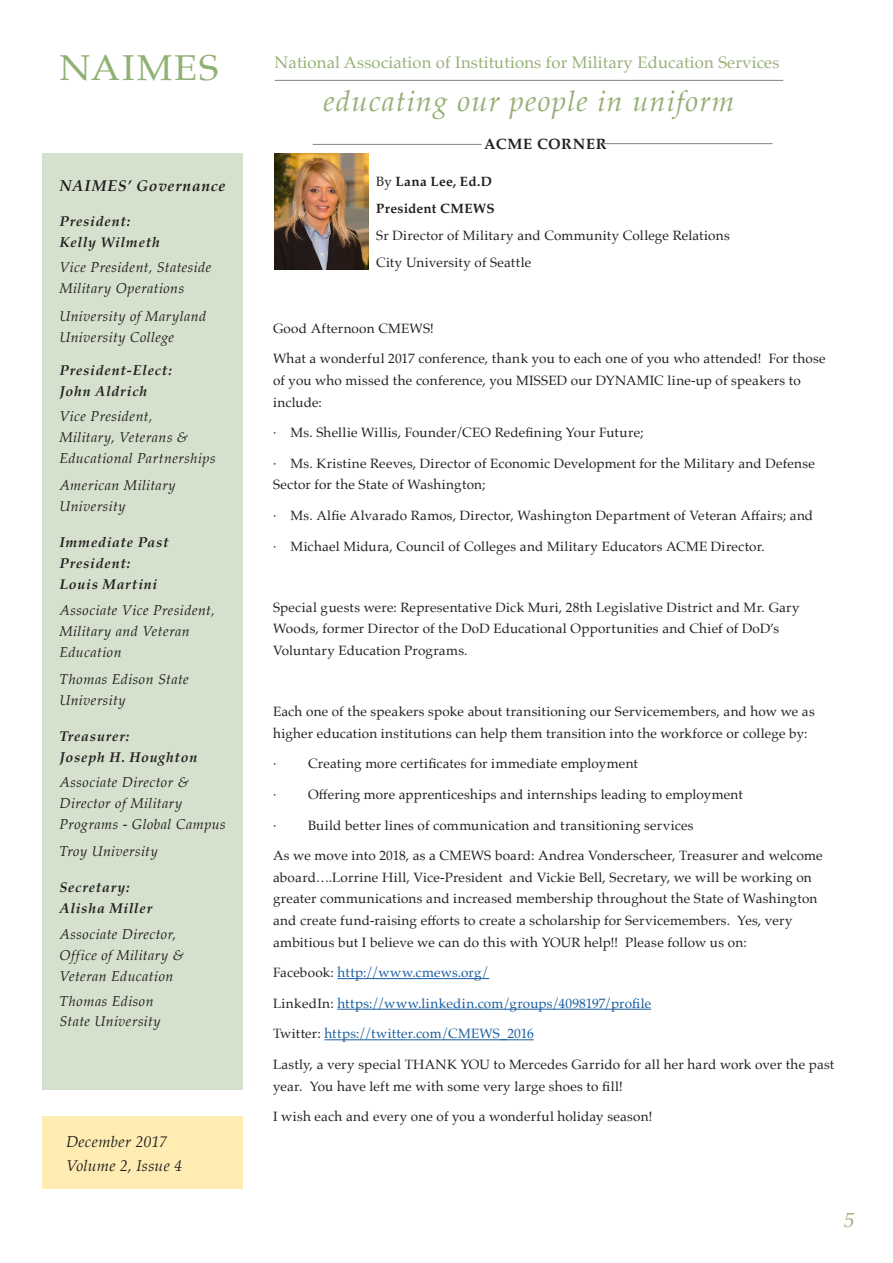
<style>
.page{position:relative;width:893px;height:1263px;background:#fff}
.page>*{position:absolute;margin:0;border:0;box-sizing:border-box;transform-origin:0 0}
.t1{font:36px "Palatino";letter-spacing:.045em;color:#90b074;scale:1.05 1}
.t2{font:italic 29.1px "Palatino";letter-spacing:.04em;color:#97af76}
.t3{font:italic 21px "Palatino";color:#97af76}
.t4{font:16.65px "Palatino";letter-spacing:.01em;color:#97af76}
.t5{font:italic 15.75px/24px "Palatino";letter-spacing:.015em;color:#231f20}
.t6{font:italic 700 15.75px "Palatino";letter-spacing:.04em;color:#231f20}
.t7{font:700 15px "Palatino";letter-spacing:.045em;color:#231f20}
.t8{font:italic 14.25px/21px "Palatino";letter-spacing:.03em;color:#231f20}
.t9{font:italic 700 14.25px/21px "Palatino";letter-spacing:.055em;color:#231f20}
.t10{font:13.5px/21.6px "Palatino";letter-spacing:.015em;color:#231f20}
.t11{font:13.5px "Palatino";letter-spacing:.015em;color:#175d9e}
.t12{font:700 13.5px "Palatino";letter-spacing:.025em;color:#231f20}
.s1{font-weight:400}
.s2{color:#231f20}
</style>
<div class="page">
<div style="left:43px;top:1116px;width:200px;height:72px;background:#feecb2"></div>
<hr style="left:275px;top:80px;width:508px;height:1px;background:#808285">
<div style="left:42px;top:153px;width:200px;height:936px;background:#d5e1cc"></div>
<hr style="left:338px;top:978px;width:151px;height:1px;background:#175d9e">
<hr style="left:337px;top:1009px;width:314px;height:1px;background:#175d9e">
<hr style="left:324px;top:1039px;width:210px;height:1px;background:#175d9e">
<hr style="left:604px;top:143px;width:168px;height:1px;background:#808285">
<hr style="left:313px;top:144px;width:169px;height:1px;background:#808285">
<img style="left:275px;top:153px;width:93px;height:117px">
<h1 class="t1" style="left:59px;top:38px;width:153px">NAIMES</h1>
<p class="t4" style="left:275px;top:48px;width:506px">National Association of Institutions for Military Education Services</p>
<h2 class="t2" style="left:323px;top:76px;width:412px">educating our people in uniform</h2>
<p class="t6" style="left:59px;top:173px;width:168px">NAIMES’ Governance</p>
<p class="t9" style="left:59px;top:211px;width:102px">President:<br>Kelly Wilmeth</p>
<p class="t8" style="left:59px;top:257px;width:154px">Vice President, Stateside<br>Military Operations</p>
<p class="t8" style="left:59px;top:305px;width:148px">University of Maryland<br>University College</p>
<p class="t9" style="left:59px;top:359px;width:114px">President-Elect:<br>John Aldrich</p>
<p class="t8" style="left:59px;top:405px;width:158px">Vice President,<br>Military, Veterans &amp;<br>Educational Partnerships</p>
<p class="t8" style="left:59px;top:474px;width:118px">American Military<br>University</p>
<p class="t9" style="left:59px;top:532px;width:111px">Immediate Past<br>President:<br>Louis Martini</p>
<p class="t8" style="left:59px;top:599px;width:157px">Associate Vice President,<br>Military and Veteran<br>Education</p>
<p class="t8" style="left:59px;top:668px;width:131px">Thomas Edison State<br>University</p>
<p class="t9" style="left:59px;top:725px;width:139px">Treasurer:<br>Joseph H. Houghton</p>
<p class="t8" style="left:59px;top:771px;width:168px">Associate Director &amp;<br>Director of Military<br>Programs - Global Campus</p>
<p class="t8" style="left:59px;top:840px;width:100px">Troy University</p>
<p class="t9" style="left:59px;top:877px;width:94px">Secretary:<br>Alisha Miller</p>
<p class="t8" style="left:59px;top:923px;width:126px">Associate Director,<br>Office of Military &amp;<br>Veteran Education</p>
<p class="t8" style="left:59px;top:991px;width:103px;line-height:19.5px">Thomas Edison<br>State University</p>
<p class="t5" style="left:66px;top:1129px;width:118px">December 2017<br>Volume 2, Issue 4</p>
<p class="t7" style="left:484px;top:131px;width:124px">ACME CORNER</p>
<p class="t12" style="left:376px;top:170px;width:117px"><span class="s1">By</span> Lana Lee, Ed.D</p>
<p class="t12" style="left:376px;top:197px;width:120px">President CMEWS</p>
<p class="t10" style="left:376px;top:225px;width:355px">Sr Director of Military and Community College Relations</p>
<p class="t10" style="left:376px;top:252px;width:156px">City University of Seattle</p>
<p class="t10" style="left:273px;top:317px;width:162px">Good Afternoon CMEWS!</p>
<p class="t10" style="left:273px;top:348px;width:554px">What a wonderful 2017 conference, thank you to each one of you who attended! For those of you who missed the conference, you MISSED our DYNAMIC line-up of speakers to include:</p>
<p class="t10" style="left:273px;top:422px;width:372px">· Ms. Shellie Willis, Founder/CEO Redefining Your Future;</p>
<p class="t10" style="left:273px;top:452px;width:543px">· Ms. Kristine Reeves, Director of Economic Development for the Military and Defense<br>Sector for the State of Washington;</p>
<p class="t10" style="left:273px;top:504px;width:542px">· Ms. Alfie Alvarado Ramos, Director, Washington Department of Veteran Affairs; and</p>
<p class="t10" style="left:273px;top:535px;width:493px">· Michael Midura, Council of Colleges and Military Educators ACME Director.</p>
<p class="t10" style="left:273px;top:596px;width:528px">Special guests were: Representative Dick Muri, 28th Legislative District and Mr. Gary<br>Woods, former Director of the DoD Educational Opportunities and Chief of DoD’s<br>Voluntary Education Programs.</p>
<p class="t10" style="left:273px;top:701px;width:543px">Each one of the speakers spoke about transitioning our Servicemembers, and how we as higher education institutions can help them transition into the workforce or college by:</p>
<p class="t10" style="left:273px;top:753px;width:366px">· Creating more certificates for immediate employment</p>
<p class="t10" style="left:273px;top:783px;width:471px">· Offering more apprenticeships and internships leading to employment</p>
<p class="t10" style="left:273px;top:814px;width:422px">· Build better lines of communication and transitioning services</p>
<p class="t10" style="left:273px;top:845px;width:551px">As we move into 2018, as a CMEWS board: Andrea Vonderscheer, Treasurer and welcome aboard….Lorrine Hill, Vice-President and Vickie Bell, Secretary, we will be working on greater communications and increased membership throughout the State of Washington and create fund-raising efforts to create a scholarship for Servicemembers. Yes, very ambitious but I believe we can do this with YOUR help!! Please follow us on:</p>
<p class="t11" style="left:273px;top:961px;width:218px"><span class="s2">Facebook:</span> http://www.cmews.org/</p>
<p class="t11" style="left:273px;top:992px;width:380px"><span class="s2">LinkedIn:</span> https://www.linkedin.com/groups/4098197/profile</p>
<p class="t11" style="left:273px;top:1022px;width:262px"><span class="s2">Twitter:</span> https://twitter.com/CMEWS_2016</p>
<p class="t10" style="left:273px;top:1053px;width:563px">Lastly, a very special THANK YOU to Mercedes Garrido for all her hard work over the past year. You have left me with some very large shoes to fill!</p>
<p class="t10" style="left:273px;top:1106px;width:381px">I wish each and every one of you a wonderful holiday season!</p>
<h3 class="t3" style="left:844px;top:1202px;width:12px">5</h3>
</div>
